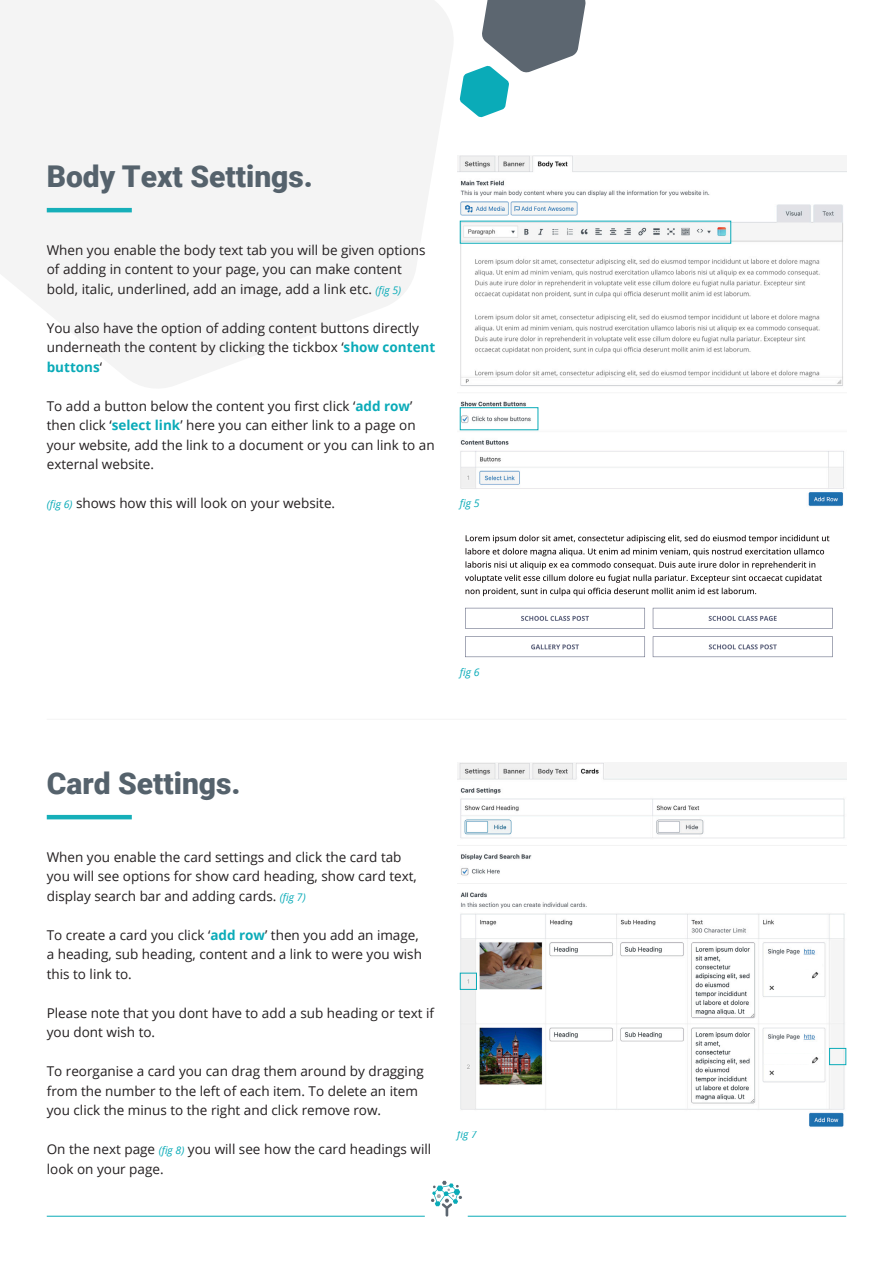
<style>
.page{position:relative;width:893px;height:1263px;background:#fff}
.page>*{position:absolute;margin:0;border:0;box-sizing:border-box;transform-origin:0 0}
.t1{font:900 30px "Roboto";color:#55626c}
.t2{font:13.5px/19.5px "Open Sans";color:#231f20}
.t3{font:italic 10.5px "Open Sans";color:#0aabb8}
.s1{font-style:italic;font-size:10.5px;color:#0aabb8}
.s2{font-weight:700;color:#0aabb8}
</style>
<div class="page">
<hr style="left:468px;top:1216px;width:378px;height:1px;background:#0aabb8">
<hr style="left:47px;top:1216px;width:378px;height:1px;background:#0aabb8">
<svg style="left:431px;top:1181px;width:31px;height:35px"></svg>
<svg style="left:0;top:0;width:453px;height:388px;fill:#f4f4f4"></svg>
<hr style="left:47px;top:208px;width:85px;height:4px;background:#16afb9">
<svg style="left:460px;top:0;width:126px;height:117px"></svg>
<img style="left:457px;top:155px;width:389px;height:352px">
<div style="left:460px;top:407px;width:78px;height:23px;border:1px solid #0aabb8"></div>
<img style="left:465px;top:534px;width:368px;height:124px">
<hr style="left:47px;top:719px;width:799px;height:1px;background:#f4f4f4">
<hr style="left:47px;top:815px;width:85px;height:4px;background:#16afb9">
<img style="left:457px;top:762px;width:389px;height:365px">
<div style="left:764px;top:959px;width:57px;height:8px;background:#fff"></div>
<div style="left:764px;top:971px;width:45px;height:8px;background:#fff"></div>
<div style="left:764px;top:1044px;width:57px;height:8px;background:#fff"></div>
<div style="left:764px;top:1055px;width:45px;height:8px;background:#fff"></div>
<div style="left:460px;top:973px;width:17px;height:17px;border:1px solid #0aabb8"></div>
<div style="left:829px;top:1048px;width:17px;height:17px;border:1px solid #0aabb8"></div>
<p class="t1" style="left:47px;top:155px;width:268px">Body Text Settings.</p>
<p class="t2" style="left:47px;top:240px;width:380px">When you enable the body text tab you will be given options of adding in content to your page, you can make content bold, italic, underlined, add an image, add a link etc. <span class="s1">(fig 5)</span></p>
<p class="t2" style="left:47px;top:318px;width:390px">You also have the option of adding content buttons directly underneath the content by clicking the tickbox ‘<span class="s2">show content buttons</span>‘</p>
<p class="t2" style="left:47px;top:396px;width:389px">To add a button below the content you first click ‘<span class="s2">add row</span>’ then click ‘<span class="s2">select link</span>’ here you can either link to a page on your website, add the link to a document or you can link to an external website.</p>
<p class="t2" style="left:47px;top:493px;width:290px"><span class="s1">(fig 6)</span> shows how this will look on your website.</p>
<p class="t3" style="left:460px;top:496px;width:21px">fig 5</p>
<p class="t3" style="left:460px;top:665px;width:21px">fig 6</p>
<p class="t1" style="left:47px;top:762px;width:195px">Card Settings.</p>
<p class="t2" style="left:47px;top:847px;width:372px">When you enable the card settings and click the card tab you will see options for show card heading, show card text, display search bar and adding cards. <span class="s1">(fig 7)</span></p>
<p class="t2" style="left:47px;top:925px;width:377px">To create a card you click ‘<span class="s2">add row</span>’ then you add an image, a heading, sub heading, content and a link to were you wish this to link to.</p>
<p class="t2" style="left:47px;top:1003px;width:389px">Please note that you dont have to add a sub heading or text if you dont wish to.</p>
<p class="t2" style="left:47px;top:1061px;width:378px">To reorganise a card you can drag them around by dragging from the number to the left of each item. To delete an item you click the minus to the right and click remove row.</p>
<p class="t2" style="left:47px;top:1139px;width:386px">On the next page <span class="s1">(fig 8)</span> you will see how the card headings will look on your page.</p>
<p class="t3" style="left:457px;top:1127px;width:21px">fig 7</p>
</div>
